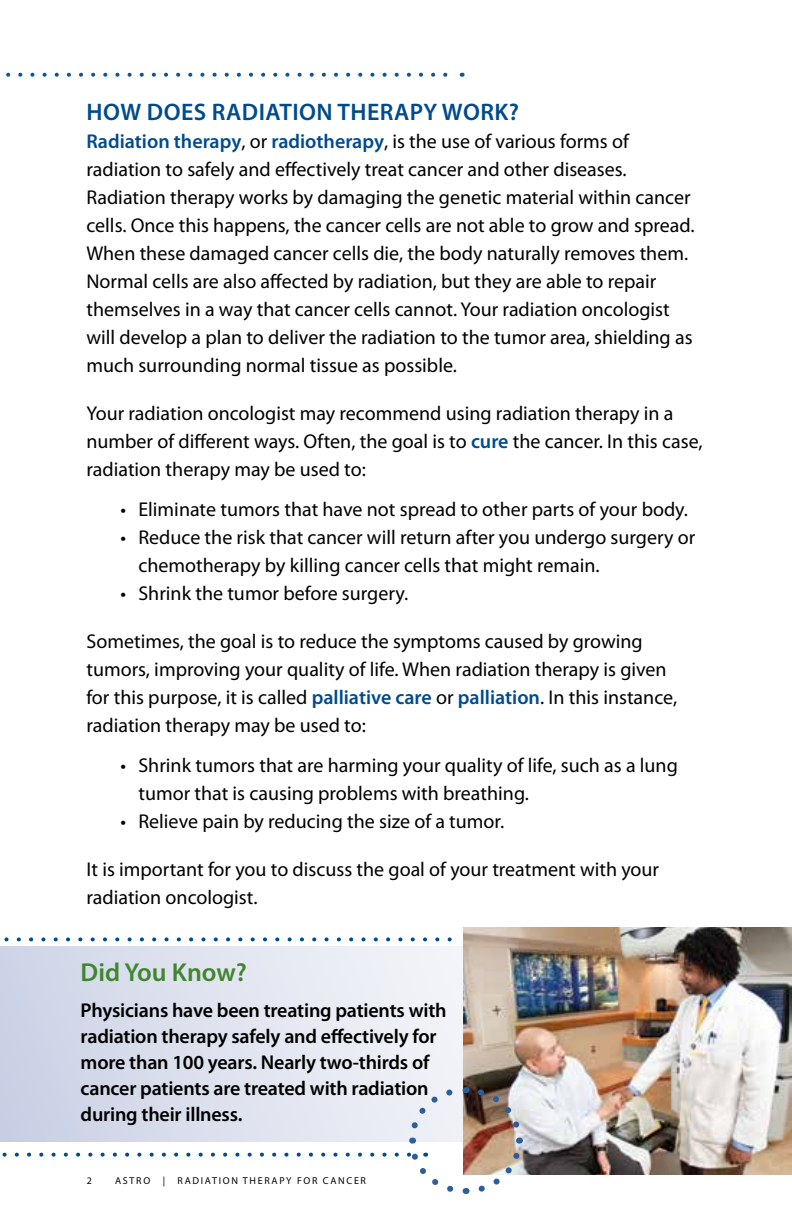
<style>
.page{position:relative;width:792px;height:1224px;background:#fff}
.page>*{position:absolute;margin:0;border:0;box-sizing:border-box;transform-origin:0 0}
.t1{font:600 26px "Myriad Pro";color:#41852f}
.t2{font:600 24px "Myriad Pro";letter-spacing:.02em;color:#004b8d}
.t3{font:20px/28px "Myriad Pro";color:#000}
.t4{font:600 20px/26px "Myriad Pro";letter-spacing:-.01em;color:#000}
.t5{font:10px "Myriad Pro";letter-spacing:.17em;color:#000}
.s1{font-weight:600;color:#004b8d}
</style>
<div class="page">
<svg style="left:4px;top:937px;width:448px;height:4px"></svg>
<svg style="left:0;top:946px;width:792px;height:196px;background:#e0e3ef"></svg>
<img style="left:464px;top:927px;width:327px;height:247px">
<svg style="left:0;top:1084px;width:525px;height:110px"></svg>
<svg style="left:6px;top:73px;width:442px;height:4px"></svg>
<p class="t2" style="left:87px;top:97px;width:434px">HOW DOES RADIATION THERAPY WORK?</p>
<p class="t3" style="left:86px;top:127px;width:610px"><span class="s1">Radiation therapy</span>, or <span class="s1">radiotherapy</span>, is the use of various forms of radiation to safely and effectively treat cancer and other diseases.<br>Radiation therapy works by damaging the genetic material within cancer cells. Once this happens, the cancer cells are not able to grow and spread.<br>When these damaged cancer cells die, the body naturally removes them.<br>Normal cells are also affected by radiation, but they are able to repair themselves in a way that cancer cells cannot. Your radiation oncologist will develop a plan to deliver the radiation to the tumor area, shielding as much surrounding normal tissue as possible.</p>
<p class="t3" style="left:86px;top:399px;width:618px">Your radiation oncologist may recommend using radiation therapy in a number of different ways. Often, the goal is to <span class="s1">cure</span> the cancer. In this case, radiation therapy may be used to:</p>
<p class="t3" style="left:120px;top:495px;width:569px">• Eliminate tumors that have not spread to other parts of your body.</p>
<p class="t3" style="left:138px;top:523px;width:558px;text-indent:-18px">• Reduce the risk that cancer will return after you undergo surgery or chemotherapy by killing cancer cells that might remain.</p>
<p class="t3" style="left:120px;top:579px;width:289px">• Shrink the tumor before surgery.</p>
<p class="t3" style="left:86px;top:627px;width:592px">Sometimes, the goal is to reduce the symptoms caused by growing tumors, improving your quality of life. When radiation therapy is given for this purpose, it is called <span class="s1">palliative care</span> or <span class="s1">palliation</span>. In this instance, radiation therapy may be used to:</p>
<p class="t3" style="left:138px;top:751px;width:541px;text-indent:-18px">• Shrink tumors that are harming your quality of life, such as a lung tumor that is causing problems with breathing.</p>
<p class="t3" style="left:120px;top:807px;width:385px">• Relieve pain by reducing the size of a tumor.</p>
<p class="t3" style="left:86px;top:855px;width:574px">It is important for you to discuss the goal of your treatment with your radiation oncologist.</p>
<h1 class="t1" style="left:81px;top:956px;width:168px">Did You Know?</h1>
<p class="t4" style="left:81px;top:997px;width:368px">Physicians have been treating patients with radiation therapy safely and effectively for more than 100 years. Nearly two-thirds of cancer patients are treated with radiation during their illness.</p>
<p class="t5" style="left:87px;top:1175px;width:7px">2</p>
<p class="t5" style="left:115px;top:1175px;width:252px">ASTRO | RADIATION THERAPY FOR CANCER</p>
</div>
